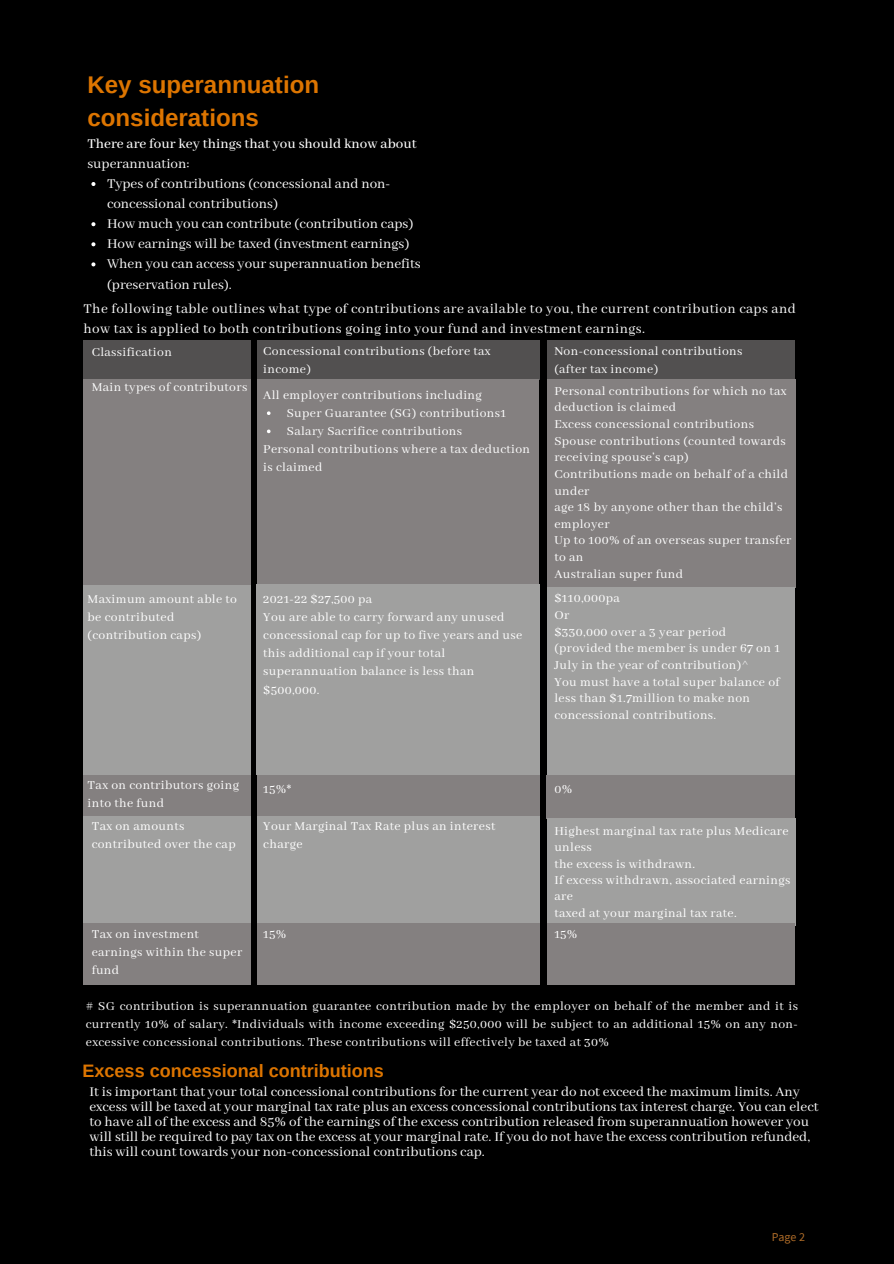
<style>
.page{position:relative;width:894px;height:1264px;background:#fff}
.page>*{position:absolute;margin:0;border:0;box-sizing:border-box;transform-origin:0 0}
.t1{font:700 24.15px/33.2px "Arimo";color:#dd7500}
.t2{font:700 18px "Arimo";color:#dd7500}
.t3{font:15px/20.1px "Abhaya Libre";color:#fff}
.t4{font:15px/20px "Abhaya Libre";letter-spacing:.025em;color:#fff}
.t5{font:500 15px "Abhaya Libre";color:#fff}
.t6{font:13.65px/16.6px "Abhaya Libre";letter-spacing:.025em;color:#fff}
.t7{font:12px "Source Sans Pro";color:#af6c28}
</style>
<div class="page">
<div style="left:0;top:0;width:893px;height:1263px;background:#000"></div>
<svg style="left:91px;top:182px;width:4px;height:4px"></svg>
<svg style="left:91px;top:222px;width:4px;height:4px"></svg>
<svg style="left:91px;top:242px;width:4px;height:4px"></svg>
<svg style="left:91px;top:262px;width:4px;height:4px"></svg>
<div style="left:83px;top:340px;width:167px;height:39px;background:#525050"></div>
<div style="left:83px;top:584px;width:168px;height:191px;background:#a0a09f"></div>
<div style="left:83px;top:379px;width:168px;height:205px;background:#848080"></div>
<div style="left:83px;top:774px;width:168px;height:41px;background:#848080"></div>
<div style="left:83px;top:815px;width:168px;height:108px;background:#a0a09f"></div>
<div style="left:83px;top:923px;width:167px;height:61px;background:#848080"></div>
<div style="left:257px;top:340px;width:282px;height:39px;background:#525050"></div>
<div style="left:257px;top:379px;width:281px;height:206px;background:#848080"></div>
<div style="left:257px;top:584px;width:283px;height:191px;background:#a0a09f"></div>
<div style="left:257px;top:774px;width:282px;height:41px;background:#848080"></div>
<div style="left:257px;top:815px;width:282px;height:108px;background:#a0a09f"></div>
<div style="left:257px;top:923px;width:282px;height:61px;background:#848080"></div>
<svg style="left:267px;top:411px;width:3px;height:4px"></svg>
<div style="left:546px;top:340px;width:248px;height:39px;background:#525050"></div>
<div style="left:546px;top:379px;width:249px;height:208px;background:#848080"></div>
<div style="left:546px;top:587px;width:248px;height:191px;background:#a0a09f"></div>
<div style="left:546px;top:774px;width:248px;height:44px;background:#848080"></div>
<div style="left:546px;top:818px;width:248px;height:108px;background:#a0a09f"></div>
<div style="left:546px;top:923px;width:248px;height:61px;background:#848080"></div>
<h1 class="t1" style="left:87px;top:68px;width:233px">Key superannuation considerations</h1>
<p class="t5" style="left:87px;top:135px;width:330px">There are four key things that you should know about</p>
<p class="t3" style="left:87px;top:154px;width:104px">superannuation:</p>
<p class="t3" style="left:107px;top:174px;width:315px">Types of contributions (concessional and non&shy;concessional contributions)<br>How much you can contribute (contribution caps)<br>How earnings will be taxed (investment earnings)<br>When you can access your superannuation benefits (preservation rules).</p>
<p class="t4" style="left:83px;top:299px;width:713px">The following table outlines what type of contributions are available to you, the current contribution caps and how tax is applied to both contributions going into your fund and investment earnings.</p>
<p class="t6" style="left:92px;top:345px;width:82px">Classification</p>
<p class="t6" style="left:92px;top:379px;width:157px">Main types of contributors</p>
<p class="t6" style="left:263px;top:342px;width:229px;line-height:18.1px">Concessional contributions (before tax income)</p>
<p class="t6" style="left:287px;top:404px;width:221px;line-height:18.1px">Super Guarantee (SG) contributions1<br>Salary Sacrifice contributions</p>
<p class="t6" style="left:554px;top:342px;width:189px;line-height:18.1px">Non-concessional contributions (after tax income)</p>
<p class="t6" style="left:554px;top:383px;width:238px">Personal contributions for which no tax deduction is claimed<br>Excess concessional contributions<br>Spouse contributions (counted towards receiving spouse’s cap)<br>Contributions made on behalf of a child under<br>age 18 by anyone other than the child’s employer<br>Up to 100% of an overseas super transfer to an<br>Australian super fund</p>
<p class="t6" style="left:554px;top:590px;width:227px">$110,000pa<br>Or<br>$330,000 over a 3 year period (provided the member is under 67 on 1<br>July in the year of contribution)^<br>You must have a total super balance of less than $1.7million to make non concessional contributions.</p>
<p class="t6" style="left:263px;top:387px;width:220px">All employer contributions including</p>
<p class="t6" style="left:263px;top:440px;width:268px;line-height:18.1px">Personal contributions where a tax deduction is claimed</p>
<p class="t6" style="left:263px;top:590px;width:260px;line-height:18.1px">2021-22 $27,500 pa<br>You are able to carry forward any unused concessional cap for up to five years and use this additional cap if your total superannuation balance is less than $500,000.</p>
<p class="t6" style="left:88px;top:590px;width:151px;line-height:18.1px">Maximum amount able to be contributed (contribution caps)</p>
<p class="t6" style="left:88px;top:776px;width:153px;line-height:18.1px">Tax on contributors going into the fund</p>
<p class="t6" style="left:92px;top:817px;width:145px;line-height:18.1px">Tax on amounts contributed over the cap</p>
<p class="t6" style="left:263px;top:781px;width:30px">15%*</p>
<p class="t6" style="left:263px;top:817px;width:233px;line-height:18.1px">Your Marginal Tax Rate plus an interest charge</p>
<p class="t6" style="left:92px;top:925px;width:152px;line-height:18.1px">Tax on investment earnings within the super fund</p>
<p class="t6" style="left:263px;top:926px;width:25px">15%</p>
<p class="t6" style="left:554px;top:781px;width:19px">0%</p>
<p class="t6" style="left:554px;top:823px;width:237px">Highest marginal tax rate plus Medicare unless<br>the excess is withdrawn.<br>If excess withdrawn, associated earnings are<br>taxed at your marginal tax rate.</p>
<p class="t6" style="left:554px;top:926px;width:25px">15%</p>
<p class="t6" style="left:86px;top:997px;width:713px;line-height:18px;text-align:justify"># SG contribution is superannuation guarantee contribution made by the employer on behalf of the member and it is currently 10% of salary. *Individuals with income exceeding $250,000 will be subject to an additional 15% on any non&shy;excessive concessional contributions. These contributions will effectively be taxed at 30%</p>
<h2 class="t2" style="left:83px;top:1060px;width:303px">Excess concessional contributions</h2>
<p class="t3" style="left:89px;top:1084px;width:730px;line-height:15px">It is important that your total concessional contributions for the current year do not exceed the maximum limits. Any excess will be taxed at your marginal tax rate plus an excess concessional contributions tax interest charge. You can elect to have all of the excess and 85% of the earnings of the excess contribution released from superannuation however you will still be required to pay tax on the excess at your marginal rate. If you do not have the excess contribution refunded, this will count towards your non-concessional contributions cap.</p>
<p class="t7" style="left:771px;top:1229px;width:35px">Page 2</p>
</div>
